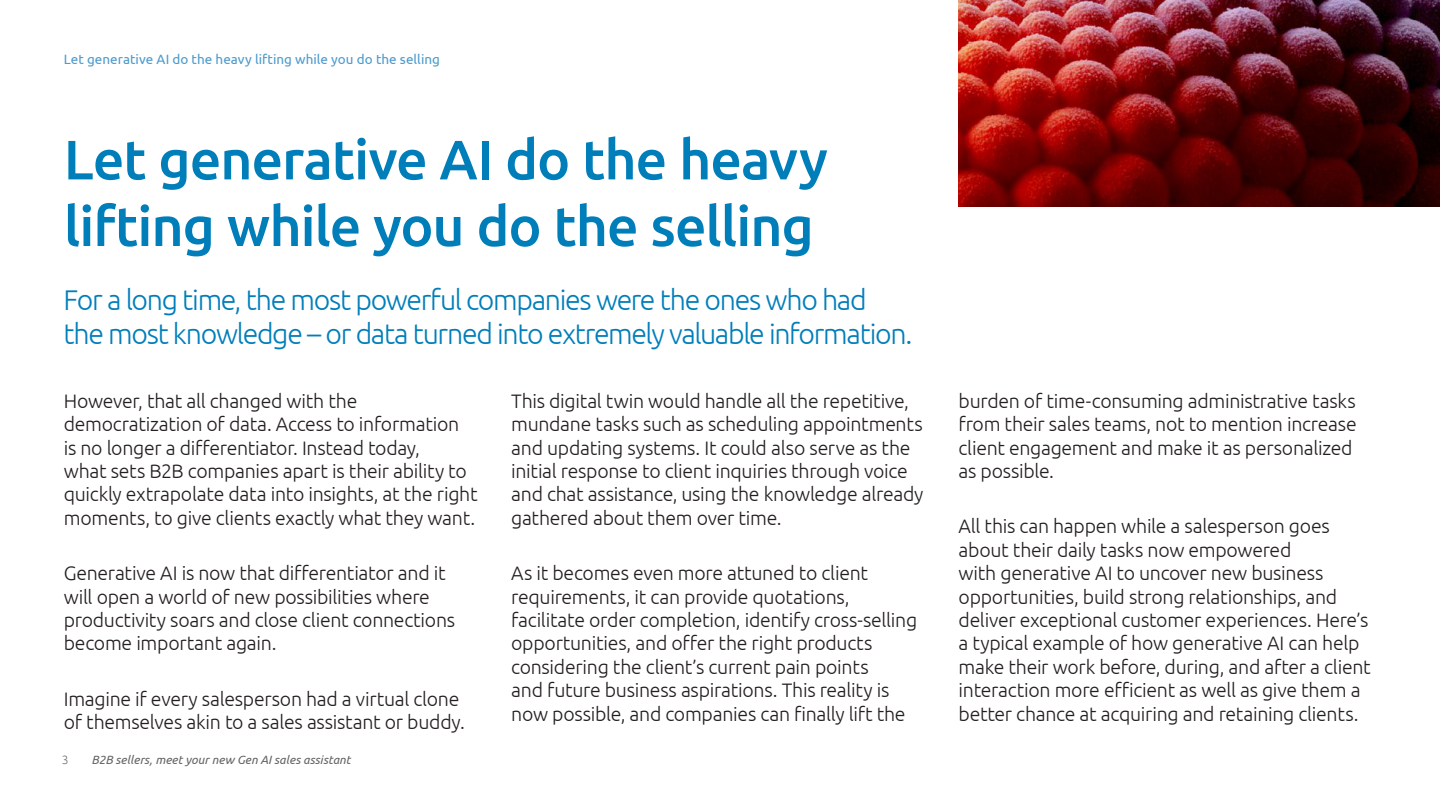
<style>
.page{position:relative;width:1440px;height:810px;background:#fff}
.page>*{position:absolute;margin:0;border:0;box-sizing:border-box;transform-origin:0 0}
.t1{font:500 55.5px/66.6px "Ubuntu";letter-spacing:-.02em;color:#007eba}
.t2{font:300 28.5px/34.2px "Ubuntu";letter-spacing:-.045em;color:#007eba}
.t3{font:300 19.5px/23.4px "Ubuntu";letter-spacing:-.015em;color:#241f1f}
.t4{font:13.5px "Ubuntu";letter-spacing:.005em;color:#4d9bcc}
.t5{font:italic 12px "Ubuntu";letter-spacing:.005em;color:#656365}
.t6{font:300 12px "Ubuntu";color:#717072}
</style>
<div class="page">
<img style="left:959px;top:0;width:481px;height:206px">
<p class="t4" style="left:64px;top:51px;width:378px">Let generative AI do the heavy lifting while you do the selling</p>
<h1 class="t1" style="left:64px;top:124px;width:766px">Let generative AI do the heavy lifting while you do the selling</h1>
<h2 class="t2" style="left:63px;top:282px;width:851px">For a long time, the most powerful companies were the ones who had the most knowledge – or data turned into extremely valuable information.</h2>
<p class="t3" style="left:64px;top:389px;width:415px">However, that all changed with the democratization of data. Access to information<br>is no longer a differentiator. Instead today,<br>what sets B2B companies apart is their ability to quickly extrapolate data into insights, at the right moments, to give clients exactly what they want.</p>
<p class="t3" style="left:64px;top:561px;width:393px">Generative AI is now that differentiator and it will open a world of new possibilities where productivity soars and close client connections become important again.</p>
<p class="t3" style="left:64px;top:687px;width:403px">Imagine if every salesperson had a virtual clone of themselves akin to a sales assistant or buddy.</p>
<p class="t6" style="left:62px;top:752px;width:8px">3</p>
<p class="t5" style="left:92px;top:752px;width:261px">B2B sellers, meet your new Gen AI sales assistant</p>
<p class="t3" style="left:511px;top:389px;width:414px">This digital twin would handle all the repetitive, mundane tasks such as scheduling appointments and updating systems. It could also serve as the initial response to client inquiries through voice and chat assistance, using the knowledge already gathered about them over time.</p>
<p class="t3" style="left:511px;top:561px;width:408px">As it becomes even more attuned to client requirements, it can provide quotations, facilitate order completion, identify cross-selling opportunities, and offer the right products considering the client’s current pain points<br>and future business aspirations. This reality is now possible, and companies can finally lift the</p>
<p class="t3" style="left:959px;top:389px;width:400px">burden of time-consuming administrative tasks from their sales teams, not to mention increase client engagement and make it as personalized as possible.</p>
<p class="t3" style="left:959px;top:514px;width:414px">All this can happen while a salesperson goes about their daily tasks now empowered<br>with generative AI to uncover new business opportunities, build strong relationships, and deliver exceptional customer experiences. Here’s a typical example of how generative AI can help make their work before, during, and after a client interaction more efficient as well as give them a better chance at acquiring and retaining clients.</p>
</div>
